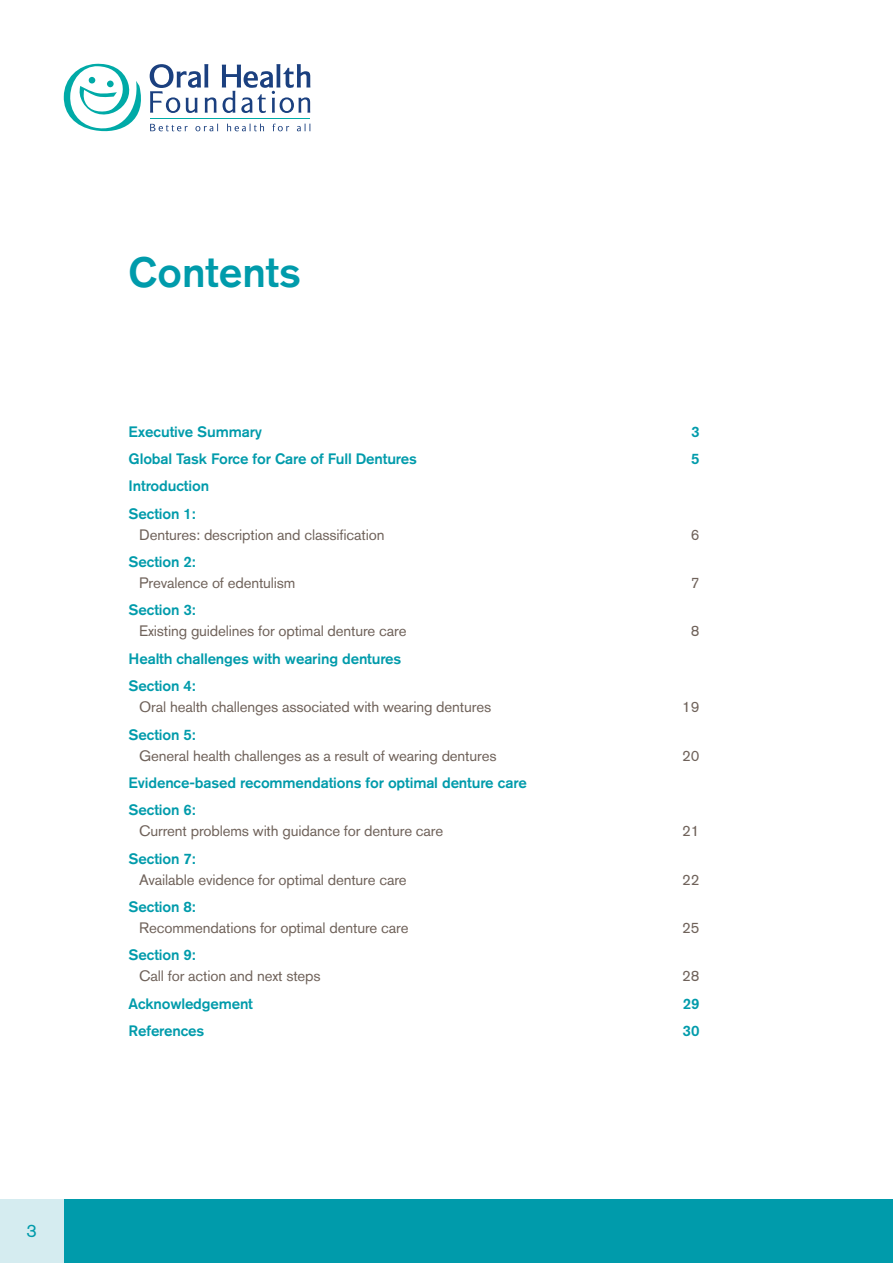
<style>
.page{position:relative;width:893px;height:1263px;background:#fff}
.page>*{position:absolute;margin:0;border:0;box-sizing:border-box;transform-origin:0 0}
.OHF_Header{font:500 42px "Akzidenz Grotesk Pro";color:#009bab}
.t1{font:18px "Akzidenz Grotesk Pro";color:#009bab}
.OHF_Content_List_Sub{font:15px "Akzidenz Grotesk Pro";letter-spacing:-.01em;color:#6f625a}
.OHF_Contents_list{font:500 15px "Akzidenz Grotesk Pro";letter-spacing:-.01em;color:#009bab}
</style>
<div class="page">
<div style="left:0;top:1199px;width:893px;height:64px;background:#009bab"></div>
<div style="left:0;top:1199px;width:63px;height:64px;background:#d5ecf0"></div>
<svg style="left:64px;top:64px;width:246px;height:67px"></svg>
<hr style="left:150px;top:118px;width:160px;height:1px;background:#00aaa7">
<p class="t1" style="left:26px;top:1218px;width:12px">3</p>
<p class="OHF_Header" style="left:129px;top:245px;width:174px">Contents</p>
<p class="OHF_Contents_list" style="left:129px;top:421px;width:135px">Executive Summary</p>
<p class="OHF_Contents_list" style="left:691px;top:421px;width:10px">3</p>
<p class="OHF_Contents_list" style="left:129px;top:449px;width:290px">Global Task Force for Care of Full Dentures</p>
<p class="OHF_Contents_list" style="left:691px;top:449px;width:10px">5</p>
<p class="OHF_Contents_list" style="left:129px;top:476px;width:82px">Introduction</p>
<p class="OHF_Contents_list" style="left:129px;top:504px;width:68px">Section 1:</p>
<p class="OHF_Content_List_Sub" style="left:139px;top:525px;width:247px">Dentures: description and classification</p>
<p class="OHF_Content_List_Sub" style="left:691px;top:525px;width:10px">6</p>
<p class="OHF_Contents_list" style="left:129px;top:552px;width:68px">Section 2:</p>
<p class="OHF_Content_List_Sub" style="left:139px;top:573px;width:158px">Prevalence of edentulism</p>
<p class="OHF_Content_List_Sub" style="left:691px;top:573px;width:10px">7</p>
<p class="OHF_Contents_list" style="left:129px;top:600px;width:68px">Section 3:</p>
<p class="OHF_Content_List_Sub" style="left:139px;top:621px;width:269px">Existing guidelines for optimal denture care</p>
<p class="OHF_Content_List_Sub" style="left:691px;top:621px;width:10px">8</p>
<p class="OHF_Contents_list" style="left:129px;top:649px;width:274px">Health challenges with wearing dentures</p>
<p class="OHF_Contents_list" style="left:129px;top:676px;width:68px">Section 4:</p>
<p class="OHF_Content_List_Sub" style="left:139px;top:697px;width:353px">Oral health challenges associated with wearing dentures</p>
<p class="OHF_Content_List_Sub" style="left:682px;top:697px;width:19px">19</p>
<p class="OHF_Contents_list" style="left:129px;top:725px;width:68px">Section 5:</p>
<p class="OHF_Content_List_Sub" style="left:139px;top:746px;width:359px">General health challenges as a result of wearing dentures</p>
<p class="OHF_Content_List_Sub" style="left:682px;top:746px;width:19px">20</p>
<p class="OHF_Contents_list" style="left:129px;top:773px;width:400px">Evidence-based recommendations for optimal denture care</p>
<p class="OHF_Contents_list" style="left:129px;top:800px;width:68px">Section 6:</p>
<p class="OHF_Content_List_Sub" style="left:139px;top:821px;width:306px">Current problems with guidance for denture care</p>
<p class="OHF_Content_List_Sub" style="left:682px;top:821px;width:19px">21</p>
<p class="OHF_Contents_list" style="left:129px;top:849px;width:68px">Section 7:</p>
<p class="OHF_Content_List_Sub" style="left:139px;top:870px;width:269px">Available evidence for optimal denture care</p>
<p class="OHF_Content_List_Sub" style="left:682px;top:870px;width:19px">22</p>
<p class="OHF_Contents_list" style="left:129px;top:897px;width:68px">Section 8:</p>
<p class="OHF_Content_List_Sub" style="left:139px;top:918px;width:271px">Recommendations for optimal denture care</p>
<p class="OHF_Content_List_Sub" style="left:682px;top:918px;width:19px">25</p>
<p class="OHF_Contents_list" style="left:129px;top:945px;width:68px">Section 9:</p>
<p class="OHF_Content_List_Sub" style="left:139px;top:966px;width:183px">Call for action and next steps</p>
<p class="OHF_Content_List_Sub" style="left:682px;top:966px;width:19px">28</p>
<p class="OHF_Contents_list" style="left:129px;top:994px;width:126px">Acknowledgement</p>
<p class="OHF_Contents_list" style="left:683px;top:994px;width:18px">29</p>
<p class="OHF_Contents_list" style="left:129px;top:1021px;width:77px">References</p>
<p class="OHF_Contents_list" style="left:682px;top:1021px;width:19px">30</p>
</div>
